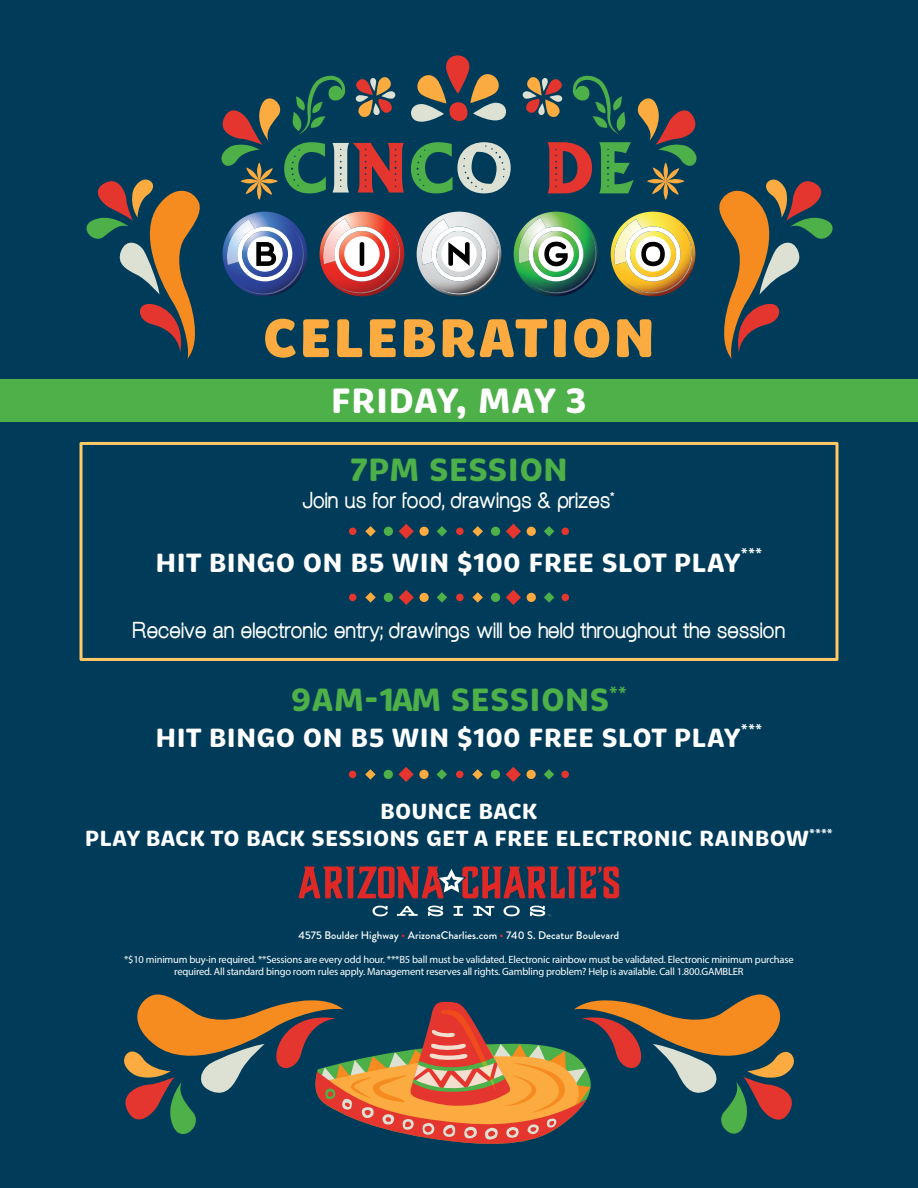
<style>
.page{position:relative;width:918px;height:1188px;background:#003c59}
.page>*{position:absolute;margin:0;border:0;box-sizing:border-box;transform-origin:0 0}
.t1{font:900 55.65px "Brevia";letter-spacing:.025em;color:#fbab3f}
.t2{font:700 36px "Brevia";color:#fff}
.t3{font:700 33px "Brevia";color:#4db048}
.t4{font:700 27px "Brevia";color:#fff}
.t5{font:900 22.5px "Aovel Sans";color:#fff}
.t6{font:700 22.5px/27px "Brevia";color:#fff;text-align:center}
.t7{font:700 15.75px "Brevia";color:#fff}
.t8{font:500 10.95px "Brandon Grotesque";color:#fff}
.t9{font:10.5px/12px "Myriad Pro";letter-spacing:-.02em;color:#fff;text-align:center}
.s1{color:#e02926}
</style>
<div class="page">
<div style="left:80px;top:442px;width:758px;height:219px;border:3px solid #ffca66"></div>
<svg style="left:719px;top:179px;width:114px;height:180px"></svg>
<svg style="left:86px;top:179px;width:114px;height:180px"></svg>
<svg style="left:411px;top:55px;width:95px;height:67px"></svg>
<svg style="left:417px;top:212px;width:84px;height:84px"></svg>
<svg style="left:223px;top:212px;width:84px;height:84px"></svg>
<img style="left:611px;top:212px;width:84px;height:84px">
<img style="left:320px;top:212px;width:84px;height:84px">
<img style="left:514px;top:212px;width:84px;height:84px">
<svg style="left:522px;top:75px;width:175px;height:125px"></svg>
<svg style="left:221px;top:75px;width:183px;height:125px"></svg>
<svg style="left:411px;top:142px;width:100px;height:51px"></svg>
<div style="left:0;top:380px;width:918px;height:42px;background:#4db048"></div>
<div style="left:349px;top:528px;width:7px;height:7px;background:#e4362e;border-radius:50%"></div>
<div style="left:562px;top:528px;width:7px;height:7px;background:#e4362e;border-radius:50%"></div>
<div style="left:384px;top:527px;width:9px;height:9px;background:#4db048;border-radius:50%"></div>
<svg style="left:365px;top:526px;width:11px;height:11px"></svg>
<div style="left:419px;top:527px;width:10px;height:9px;background:#fbab3f;border-radius:50%"></div>
<svg style="left:437px;top:526px;width:10px;height:11px"></svg>
<svg style="left:399px;top:524px;width:15px;height:15px"></svg>
<div style="left:456px;top:528px;width:8px;height:7px;background:#e4362e;border-radius:50%"></div>
<div style="left:491px;top:527px;width:9px;height:9px;background:#4db048;border-radius:50%"></div>
<svg style="left:472px;top:526px;width:11px;height:11px"></svg>
<div style="left:527px;top:527px;width:9px;height:9px;background:#fbab3f;border-radius:50%"></div>
<svg style="left:544px;top:526px;width:10px;height:11px"></svg>
<svg style="left:506px;top:524px;width:15px;height:15px"></svg>
<div style="left:349px;top:594px;width:7px;height:7px;background:#e4362e;border-radius:50%"></div>
<div style="left:562px;top:594px;width:7px;height:7px;background:#e4362e;border-radius:50%"></div>
<div style="left:384px;top:593px;width:9px;height:9px;background:#4db048;border-radius:50%"></div>
<svg style="left:365px;top:592px;width:11px;height:11px"></svg>
<div style="left:419px;top:593px;width:10px;height:9px;background:#fbab3f;border-radius:50%"></div>
<svg style="left:437px;top:592px;width:10px;height:11px"></svg>
<svg style="left:399px;top:590px;width:15px;height:15px"></svg>
<div style="left:456px;top:594px;width:8px;height:7px;background:#e4362e;border-radius:50%"></div>
<div style="left:491px;top:593px;width:9px;height:9px;background:#4db048;border-radius:50%"></div>
<svg style="left:472px;top:592px;width:11px;height:11px"></svg>
<div style="left:527px;top:593px;width:9px;height:9px;background:#fbab3f;border-radius:50%"></div>
<svg style="left:544px;top:592px;width:10px;height:11px"></svg>
<svg style="left:506px;top:590px;width:15px;height:15px"></svg>
<div style="left:349px;top:771px;width:7px;height:7px;background:#e4362e;border-radius:50%"></div>
<div style="left:561px;top:771px;width:8px;height:7px;background:#e4362e;border-radius:50%"></div>
<div style="left:384px;top:770px;width:9px;height:9px;background:#4db048;border-radius:50%"></div>
<svg style="left:365px;top:769px;width:11px;height:11px"></svg>
<div style="left:419px;top:770px;width:10px;height:9px;background:#fbab3f;border-radius:50%"></div>
<svg style="left:437px;top:769px;width:10px;height:11px"></svg>
<svg style="left:399px;top:767px;width:15px;height:15px"></svg>
<div style="left:456px;top:771px;width:7px;height:7px;background:#e4362e;border-radius:50%"></div>
<div style="left:491px;top:770px;width:9px;height:9px;background:#4db048;border-radius:50%"></div>
<svg style="left:472px;top:769px;width:11px;height:11px"></svg>
<div style="left:527px;top:770px;width:9px;height:9px;background:#fbab3f;border-radius:50%"></div>
<svg style="left:544px;top:769px;width:10px;height:11px"></svg>
<svg style="left:506px;top:767px;width:15px;height:15px"></svg>
<svg style="left:372px;top:906px;width:16px;height:10px"></svg>
<svg style="left:397px;top:906px;width:21px;height:10px"></svg>
<svg style="left:428px;top:906px;width:15px;height:10px"></svg>
<svg style="left:454px;top:906px;width:9px;height:10px"></svg>
<svg style="left:473px;top:906px;width:21px;height:10px"></svg>
<svg style="left:504px;top:906px;width:16px;height:10px"></svg>
<svg style="left:298px;top:866px;width:321px;height:32px"></svg>
<svg style="left:530px;top:906px;width:21px;height:10px"></svg>
<svg style="left:124px;top:994px;width:670px;height:150px"></svg>
<p class="t1" style="left:263px;top:303px;width:394px">CELEBRATION</p>
<p class="t2" style="left:331px;top:378px;width:257px">FRIDAY, MAY 3</p>
<p class="t3" style="left:350px;top:449px;width:220px">7PM SESSION</p>
<p class="t5" style="left:303px;top:488px;width:313px">Join us for food, drawings &amp; prizes<sup>*</sup></p>
<p class="t4" style="left:155px;top:545px;width:587px">HIT BINGO ON B5 WIN $100 FREE SLOT PLAY</p>
<p class="t7" style="left:741px;top:544px;width:23px">***</p>
<p class="t5" style="left:133px;top:617px;width:654px">Receive an electronic entry; drawings will be held throughout the session</p>
<p class="t3" style="left:291px;top:679px;width:337px">9AM-1AM SESSIONS<sup>**</sup></p>
<p class="t4" style="left:155px;top:721px;width:587px">HIT BINGO ON B5 WIN $100 FREE SLOT PLAY</p>
<p class="t7" style="left:741px;top:719px;width:23px">***</p>
<p class="t6" style="left:85px;top:798px;width:750px">BOUNCE BACK<br>PLAY BACK TO BACK SESSIONS GET A FREE ELECTRONIC RAINBOW<sup>****</sup></p>
<p class="t8" style="left:299px;top:927px;width:322px">4575 Boulder Highway <span class="s1">•</span> ArizonaCharlies.com <span class="s1">•</span> 740 S. Decatur Boulevard</p>
<p class="t9" style="left:124px;top:953px;width:671px">*$10 minimum buy-in required. **Sessions are every odd hour. ***B5 ball must be validated. Electronic rainbow must be validated. Electronic minimum purchase required. All standard bingo room rules apply. Management reserves all rights. Gambling problem? Help is available. Call 1.800.GAMBLER</p>
</div>
